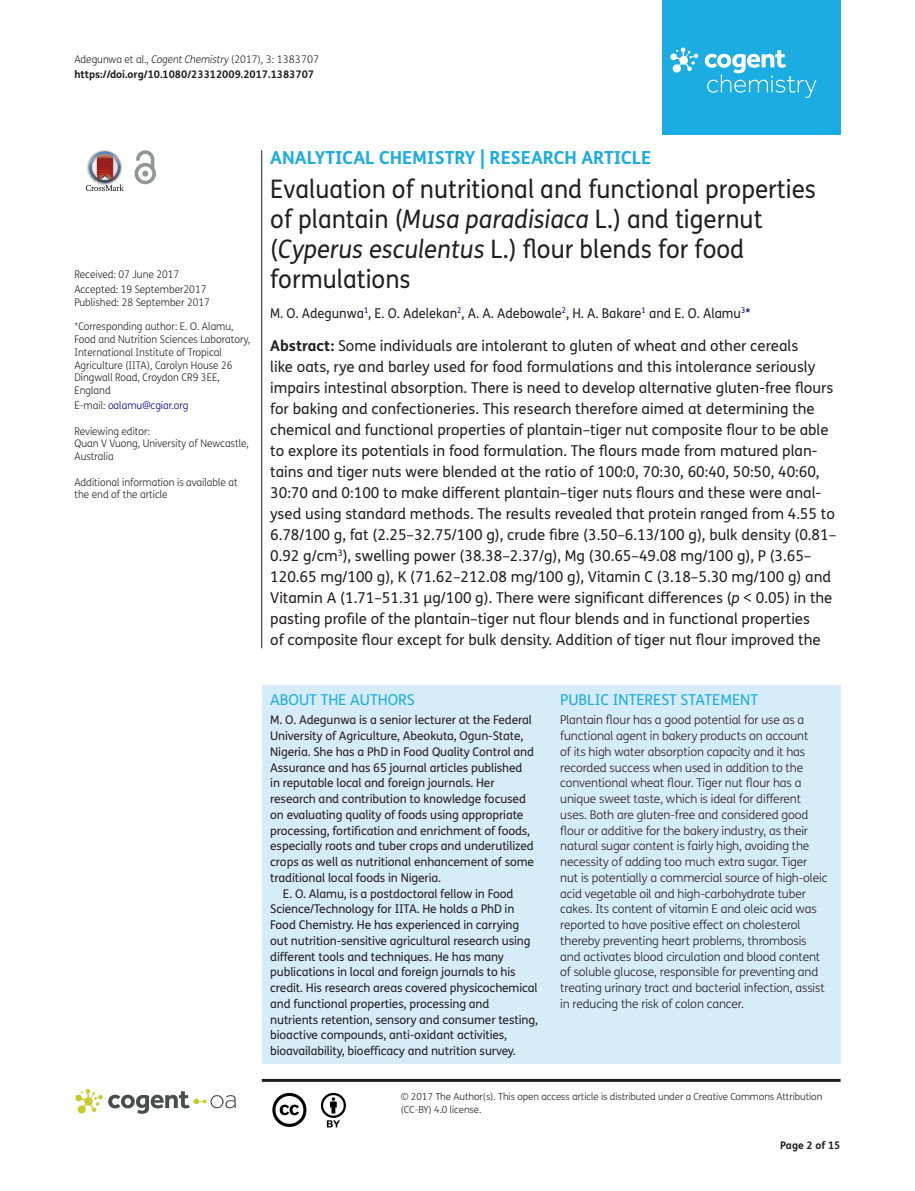
<style>
.page{position:relative;width:915px;height:1191px;background:#fff}
.page>*{position:absolute;margin:0;border:0;box-sizing:border-box;transform-origin:0 0}
.t1{font:25.5px/30px "FS Me Pro";color:#231f20;scale:.95 1}
.t2{font:700 18px "FS Me Pro";color:#1bace1}
.t3{font:15px/21px "FS Me Pro";color:#231f20}
.t4{font:15px "FS Me Pro";color:#1bace1}
.t5{font:13.5px "FS Me Pro";color:#231f20;scale:.95 1}
.t6{font:12px "FS Me Pro";letter-spacing:-.01em;color:#231f20}
.t7{font:300 12px/15.8px "FS Me Pro";letter-spacing:-.01em;color:#231f20}
.t8{font:300 10.5px/12.8px "FS Me Pro";color:#231f20;scale:.95 1}
.t9{font:700 10.5px/15px "FS Me Pro";color:#231f20}
.t10{font:300 10.5px "FS Me Pro";color:#000080;scale:.95 1}
.t11{font:300 9.75px/12.8px "FS Me Pro";letter-spacing:-.01em;color:#231f20}
.s1{font-weight:300}
.s2{font-weight:300;font-style:italic}
.s3{color:#231f20}
.s4{font-style:italic}
.s5{color:#000080}
.s6{font-weight:700}
</style>
<div class="page">
<div style="left:661px;top:0;width:179px;height:134px;background:#1bace1"></div>
<svg style="left:670px;top:48px;width:28px;height:25px"></svg>
<svg style="left:704px;top:50px;width:112px;height:48px"></svg>
<div style="left:261px;top:685px;width:579px;height:378px;background:#d6ecf9"></div>
<svg style="left:86px;top:151px;width:38px;height:40px"></svg>
<svg style="left:134px;top:150px;width:22px;height:34px"></svg>
<hr style="left:261px;top:150px;width:1px;height:498px;background:#231f20">
<hr style="left:262px;top:1078px;width:578px;height:3px;background:#231f20">
<svg style="left:75px;top:1089px;width:161px;height:24px"></svg>
<svg style="left:272px;top:1093px;width:34px;height:34px"></svg>
<svg style="left:321px;top:1093px;width:25px;height:34px"></svg>
<p class="t9" style="left:74px;top:51px;width:246px"><span class="s1">Adegunwa et al.,</span> <span class="s2">Cogent Chemistry</span> <span class="s1">(2017), 3: 1383707 </span>https://doi.org/10.1080/23312009.2017.1383707</p>
<p class="t8" style="left:74px;top:267px;width:140px;line-height:14.9px">Received: 07 June 2017<br>Accepted: 19 September2017</p>
<p class="t8" style="left:74px;top:295px;width:144px">Published: 28 September 2017</p>
<p class="t8" style="left:74px;top:320px;width:186px">*Corresponding author: E. O. Alamu,<br>Food and Nutrition Sciences Laboratory,<br>International Institute of Tropical<br>Agriculture (IITA), Carolyn House 26<br>Dingwall Road, Croydon CR9 3EE,<br>England</p>
<p class="t10" style="left:74px;top:398px;width:121px"><span class="s3">E-mail:</span> oalamu@cgiar.org</p>
<p class="t8" style="left:74px;top:424px;width:185px">Reviewing editor:<br>Quan V Vuong, University of Newcastle,<br>Australia</p>
<p class="t8" style="left:74px;top:475px;width:173px">Additional information is available at the end of the article</p>
<p class="t2" style="left:270px;top:143px;width:382px">ANALYTICAL CHEMISTRY | RESEARCH ARTICLE</p>
<h1 class="t1" style="left:270px;top:174px;width:575px">Evaluation of nutritional and functional properties of plantain (<span class="s4">Musa paradisiaca</span> L.) and tigernut (<span class="s4">Cyperus esculentus</span> L.) flour blends for food formulations</h1>
<p class="t5" style="left:270px;top:303px;width:507px">M. O. Adegunwa<sup>1</sup>, E. O. Adelekan<sup>2</sup>, A. A. Adebowale<sup>2</sup>, H. A. Bakare<sup>1</sup> and E. O. Alamu<sup>3</sup><span class="s5">*</span></p>
<p class="t3" style="left:270px;top:335px;width:567px"><span class="s6">Abstract:</span> Some individuals are intolerant to gluten of wheat and other cereals<br>like oats, rye and barley used for food formulations and this intolerance seriously impairs intestinal absorption. There is need to develop alternative gluten-free flours for baking and confectioneries. This research therefore aimed at determining the chemical and functional properties of plantain–tiger nut composite flour to be able to explore its potentials in food formulation. The flours made from matured plan&shy;tains and tiger nuts were blended at the ratio of 100:0, 70:30, 60:40, 50:50, 40:60, 30:70 and 0:100 to make different plantain–tiger nuts flours and these were anal&shy;ysed using standard methods. The results revealed that protein ranged from 4.55 to 6.78/100 g, fat (2.25–32.75/100 g), crude fibre (3.50–6.13/100 g), bulk density (0.81– 0.92 g/cm<sup>3</sup>), swelling power (38.38–2.37/g), Mg (30.65–49.08 mg/100 g), P (3.65– 120.65 mg/100 g), K (71.62–212.08 mg/100 g), Vitamin C (3.18–5.30 mg/100 g) and Vitamin A (1.71–51.31 μg/100 g). There were significant differences (<span class="s4">p</span> &lt; 0.05) in the pasting profile of the plantain–tiger nut flour blends and in functional properties<br>of composite flour except for bulk density. Addition of tiger nut flour improved the</p>
<p class="t4" style="left:270px;top:689px;width:146px">ABOUT THE AUTHORS</p>
<p class="t6" style="left:270px;top:712px;width:263px">M. O. Adegunwa is a senior lecturer at the Federal</p>
<p class="t6" style="left:270px;top:727px;width:254px">University of Agriculture, Abeokuta, Ogun-State,</p>
<p class="t6" style="left:270px;top:743px;width:265px">Nigeria. She has a PhD in Food Quality Control and</p>
<p class="t6" style="left:270px;top:759px;width:254px">Assurance and has 65 journal articles published</p>
<p class="t6" style="left:270px;top:775px;width:226px">in reputable local and foreign journals. Her</p>
<p class="t6" style="left:270px;top:790px;width:257px">research and contribution to knowledge focused</p>
<p class="t6" style="left:270px;top:806px;width:255px">on evaluating quality of foods using appropriate</p>
<p class="t6" style="left:270px;top:822px;width:261px">processing, fortification and enrichment of foods,</p>
<p class="t6" style="left:270px;top:838px;width:265px">especially roots and tuber crops and underutilized</p>
<p class="t6" style="left:270px;top:853px;width:265px">crops as well as nutritional enhancement of some</p>
<p class="t6" style="left:270px;top:869px;width:172px">traditional local foods in Nigeria.</p>
<p class="t6" style="left:283px;top:885px;width:232px">E. O. Alamu, is a postdoctoral fellow in Food</p>
<p class="t6" style="left:270px;top:901px;width:245px">Science/Technology for IITA. He holds a PhD in</p>
<p class="t6" style="left:270px;top:916px;width:250px">Food Chemistry. He has experienced in carrying</p>
<p class="t6" style="left:270px;top:932px;width:262px">out nutrition-sensitive agricultural research using</p>
<p class="t6" style="left:270px;top:948px;width:235px">different tools and techniques. He has many</p>
<p class="t6" style="left:270px;top:963px;width:247px">publications in local and foreign journals to his</p>
<p class="t6" style="left:270px;top:979px;width:269px">credit. His research areas covered physicochemical</p>
<p class="t6" style="left:270px;top:995px;width:221px">and functional properties, processing and</p>
<p class="t6" style="left:270px;top:1011px;width:269px">nutrients retention, sensory and consumer testing,</p>
<p class="t6" style="left:270px;top:1026px;width:238px">bioactive compounds, anti-oxidant activities,</p>
<p class="t6" style="left:270px;top:1042px;width:247px">bioavailability, bioefficacy and nutrition survey.</p>
<p class="t4" style="left:560px;top:689px;width:199px">PUBLIC INTEREST STATEMENT</p>
<p class="t7" style="left:560px;top:712px;width:268px">Plantain flour has a good potential for use as a functional agent in bakery products on account<br>of its high water absorption capacity and it has recorded success when used in addition to the conventional wheat flour. Tiger nut flour has a unique sweet taste, which is ideal for different uses. Both are gluten-free and considered good flour or additive for the bakery industry, as their natural sugar content is fairly high, avoiding the necessity of adding too much extra sugar. Tiger nut is potentially a commercial source of high-oleic acid vegetable oil and high-carbohydrate tuber cakes. Its content of vitamin E and oleic acid was reported to have positive effect on cholesterol thereby preventing heart problems, thrombosis and activates blood circulation and blood content of soluble glucose, responsible for preventing and treating urinary tract and bacterial infection, assist in reducing the risk of colon cancer.</p>
<p class="t11" style="left:400px;top:1090px;width:423px">© 2017 The Author(s). This open access article is distributed under a Creative Commons Attribution (CC-BY) 4.0 license.</p>
<p class="t9" style="left:780px;top:1137px;width:62px">Page 2 of 15</p>
</div>
